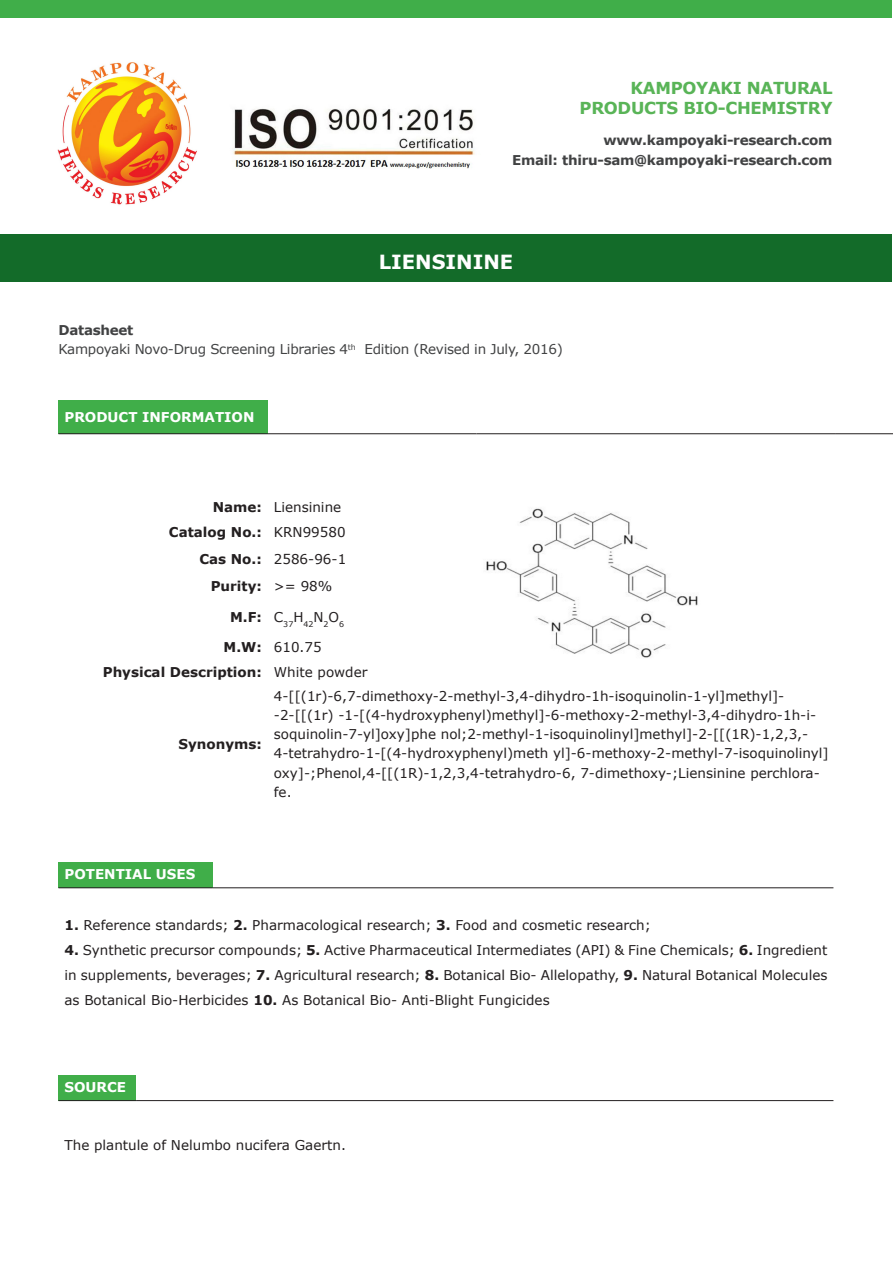
<style>
.page{position:relative;width:893px;height:1263px;background:#fff}
.page>*{position:absolute;margin:0;border:0;box-sizing:border-box;transform-origin:0 0}
.t1{font:700 19.5px "Verdana";color:#fff}
.t2{font:700 16.5px "Verdana";letter-spacing:-.02em;color:#59b457}
.t3{font:13.5px/19.2px "Verdana";color:#231f20}
.t4{font:700 13.5px "Verdana";letter-spacing:-.02em;color:#414243}
.t5{font:700 13.5px "Verdana";color:#231f20}
.t6{font:13.5px "Verdana";letter-spacing:-.02em;color:#414243}
.t7{font:700 13.5px "Verdana";color:#fff}
.t8{font:7.8px "Verdana";color:#231f20}
.s1{font-weight:700}
</style>
<div class="page">
<img style="left:232px;top:108px;width:243px;height:61px">
<img style="left:57px;top:62px;width:140px;height:143px">
<div style="left:0;top:0;width:892px;height:17px;background:#40ae49"></div>
<div style="left:1px;top:235px;width:891px;height:47px;background:#136b29"></div>
<div style="left:58px;top:400px;width:210px;height:34px;background:#40ae49"></div>
<hr style="left:58px;top:433px;width:210px;height:1px;background:#231f20">
<hr style="left:268px;top:433px;width:208px;height:1px;background:#231f20">
<hr style="left:476px;top:433px;width:359px;height:1px;background:#231f20">
<hr style="left:835px;top:433px;width:58px;height:1px;background:#231f20">
<img style="left:486px;top:508px;width:212px;height:150px">
<div style="left:58px;top:863px;width:155px;height:25px;background:#40ae49"></div>
<hr style="left:58px;top:887px;width:155px;height:1px;background:#231f20">
<hr style="left:213px;top:887px;width:620px;height:1px;background:#231f20">
<div style="left:58px;top:1075px;width:78px;height:25px;background:#40ae49"></div>
<hr style="left:58px;top:1100px;width:78px;height:1px;background:#231f20">
<hr style="left:136px;top:1100px;width:697px;height:1px;background:#231f20">
<p class="t2" style="left:631px;top:78px;width:203px">KAMPOYAKI NATURAL</p>
<p class="t2" style="left:580px;top:97px;width:254px">PRODUCTS BIO-CHEMISTRY</p>
<p class="t4" style="left:603px;top:132px;width:231px">www.kampoyaki-research.com</p>
<p class="t4" style="left:512px;top:151px;width:322px">Email: thiru-sam@kampoyaki-research.com</p>
<p class="t1" style="left:379px;top:249px;width:136px">LIENSININE</p>
<p class="t4" style="left:58px;top:321px;width:76px">Datasheet</p>
<p class="t6" style="left:58px;top:341px;width:506px">Kampoyaki Novo-Drug Screening Libraries 4<sup>th</sup> Edition (Revised in July, 2016)</p>
<p class="t7" style="left:64px;top:409px;width:192px">PRODUCT INFORMATION</p>
<p class="t5" style="left:213px;top:498px;width:51px">Name:</p>
<p class="t3" style="left:274px;top:497px;width:69px">Liensinine</p>
<p class="t5" style="left:169px;top:523px;width:94px">Catalog No.:</p>
<p class="t3" style="left:274px;top:523px;width:73px">KRN99580</p>
<p class="t5" style="left:199px;top:550px;width:64px">Cas No.:</p>
<p class="t3" style="left:274px;top:549px;width:74px">2586-96-1</p>
<p class="t5" style="left:211px;top:577px;width:53px">Purity:</p>
<p class="t3" style="left:274px;top:577px;width:60px">&gt;= 98%</p>
<p class="t5" style="left:230px;top:608px;width:33px">M.F:</p>
<p class="t8" style="left:274px;top:619px;width:72px"><sup>C</sup>37<sup>H</sup>42<sup>N</sup>2<sup>O</sup>6</p>
<p class="t5" style="left:224px;top:639px;width:40px">M.W:</p>
<p class="t3" style="left:274px;top:638px;width:49px">610.75</p>
<p class="t5" style="left:103px;top:663px;width:161px">Physical Description:</p>
<p class="t3" style="left:274px;top:663px;width:95px">White powder</p>
<p class="t5" style="left:178px;top:735px;width:85px">Synonyms:</p>
<p class="t3" style="left:274px;top:686px;width:556px">4-[[(1r)-6,7-dimethoxy-2-methyl-3,4-dihydro-1h-isoquinolin-1-yl]methyl]- -2-[[(1r) -1-[(4-hydroxyphenyl)methyl]-6-methoxy-2-methyl-3,4-dihydro-1h-i&shy;soquinolin-7-yl]oxy]phe nol;2-methyl-1-isoquinolinyl]methyl]-2-[[(1R)-1,2,3,- 4-tetrahydro-1-[(4-hydroxyphenyl)meth yl]-6-methoxy-2-methyl-7-isoquinolinyl] oxy]-;Phenol,4-[[(1R)-1,2,3,4-tetrahydro-6, 7-dimethoxy-;Liensinine perchlora&shy;fe.</p>
<p class="t7" style="left:64px;top:865px;width:132px">POTENTIAL USES</p>
<p class="t3" style="left:64px;top:915px;width:588px"><span class="s1">1.</span> Reference standards; <span class="s1">2.</span> Pharmacological research; <span class="s1">3.</span> Food and cosmetic research;</p>
<p class="t3" style="left:64px;top:937px;width:764px;line-height:25.2px;text-align:justify"><span class="s1">4.</span> Synthetic precursor compounds; <span class="s1">5.</span> Active Pharmaceutical Intermediates (API) &amp; Fine Chemicals; <span class="s1">6.</span> Ingredient in supplements, beverages; <span class="s1">7.</span> Agricultural research; <span class="s1">8.</span> Botanical Bio- Allelopathy, <span class="s1">9.</span> Natural Botanical Molecules as Botanical Bio-Herbicides <span class="s1">10.</span> As Botanical Bio- Anti-Blight Fungicides</p>
<p class="t7" style="left:64px;top:1078px;width:63px">SOURCE</p>
<p class="t3" style="left:64px;top:1136px;width:283px">The plantule of Nelumbo nucifera Gaertn.</p>
</div>
